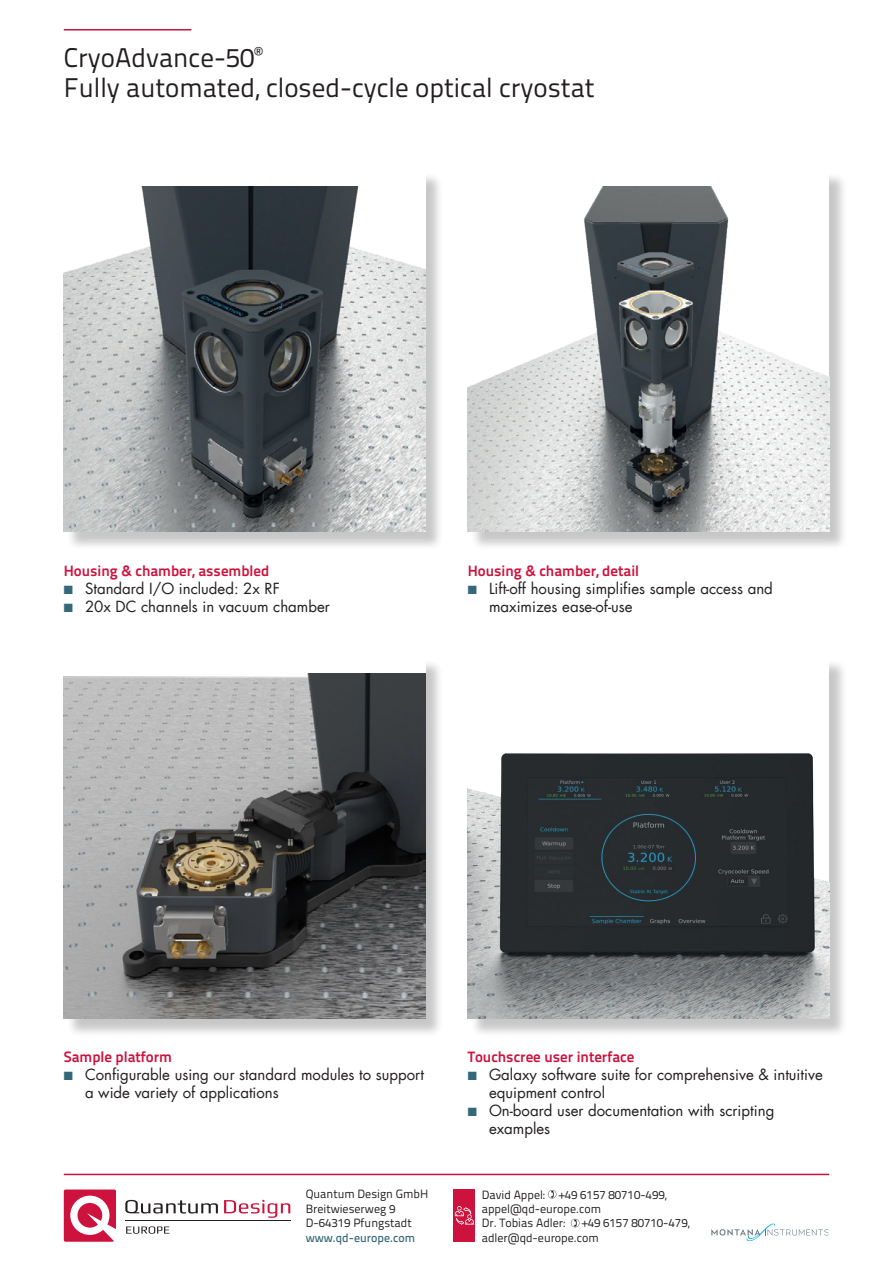
<style>
.page{position:relative;width:893px;height:1263px;background:#fff}
.page>*{position:absolute;margin:0;border:0;box-sizing:border-box;transform-origin:0 0}
.t1{font:27px/30px "Titillium Text 22 L";color:#231f20}
.t2{font:15px/18px "Futura LT";color:#231f20}
.Überschrift_2_rot{font:700 15px "Titillium Text 22 L";color:#cd123d}
.t3{font:12px/14.4px "Titillium Text 22 L";color:#231f20}
.t4{font:500 12px "Titillium Text 22 L";color:#356879}
.s1{color:#356879}
</style>
<div class="page">
<hr style="left:64px;top:29px;width:127px;height:2px;background:#cd123d">
<hr style="left:64px;top:1174px;width:765px;height:1px;background:#cd123d">
<svg style="left:64px;top:1189px;width:52px;height:53px"></svg>
<svg style="left:125px;top:1200px;width:93px;height:13px"></svg>
<svg style="left:224px;top:1200px;width:66px;height:18px"></svg>
<hr style="left:125px;top:1220px;width:166px;height:1px;background:#231f20">
<svg style="left:126px;top:1226px;width:43px;height:8px"></svg>
<svg style="left:548px;top:1190px;width:8px;height:8px"></svg>
<svg style="left:571px;top:1219px;width:8px;height:8px"></svg>
<div style="left:454px;top:1189px;width:21px;height:53px;background:#cd123d"></div>
<svg style="left:455px;top:1206px;width:19px;height:19px"></svg>
<svg style="left:711px;top:1225px;width:116px;height:15px"></svg>
<div style="left:66px;top:172px;width:378px;height:378px;background:#231f20;opacity:.25"></div>
<div style="left:64px;top:170px;width:361px;height:361px;background:#fff"></div>
<img style="left:64px;top:187px;width:361px;height:344px">
<div style="left:66px;top:659px;width:378px;height:378px;background:#231f20;opacity:.25"></div>
<div style="left:64px;top:657px;width:361px;height:361px;background:#fff"></div>
<img style="left:64px;top:674px;width:361px;height:344px">
<div style="left:470px;top:172px;width:378px;height:378px;background:#231f20;opacity:.25"></div>
<div style="left:468px;top:170px;width:361px;height:361px;background:#fff"></div>
<img style="left:468px;top:187px;width:361px;height:344px">
<div style="left:470px;top:659px;width:378px;height:378px;background:#231f20;opacity:.25"></div>
<img style="left:468px;top:659px;width:361px;height:359px">
<h1 class="t1" style="left:64px;top:41px;width:532px">CryoAdvance-50<sup>®<br></sup>Fully automated, closed-cycle optical cryostat</h1>
<p class="Überschrift_2_rot" style="left:64px;top:559px;width:207px">Housing &amp; chamber, assembled</p>
<p class="t2" style="left:64px;top:580px;width:218px"><span class="s1">■</span> Standard I/O included: 2x RF</p>
<p class="t2" style="left:64px;top:598px;width:268px"><span class="s1">■</span> 20x DC channels in vacuum chamber</p>
<p class="Überschrift_2_rot" style="left:468px;top:559px;width:173px">Housing &amp; chamber, detail</p>
<p class="t2" style="left:489px;top:580px;width:285px;text-indent:-21px"><span class="s1">■</span> Lift-off housing simplifies sample access and maximizes ease-of-use</p>
<p class="Überschrift_2_rot" style="left:64px;top:1045px;width:110px">Sample platform</p>
<p class="t2" style="left:85px;top:1066px;width:341px;text-indent:-21px"><span class="s1">■</span> Configurable using our standard modules to support a wide variety of applications</p>
<p class="t3" style="left:306px;top:1186px;width:124px">Quantum Design GmbH<br>Breitwieserweg 9<br>D-64319 Pfungstadt</p>
<p class="t4" style="left:306px;top:1228px;width:111px">www.qd-europe.com</p>
<p class="Überschrift_2_rot" style="left:468px;top:1045px;width:168px">Touchscree user interface</p>
<p class="t2" style="left:489px;top:1066px;width:335px;text-indent:-21px"><span class="s1">■</span> Galaxy software suite for comprehensive &amp; intuitive equipment control</p>
<p class="t2" style="left:489px;top:1102px;width:287px;text-indent:-21px"><span class="s1">■</span> On-board user documentation with scripting examples</p>
<p class="t3" style="left:482px;top:1186px;width:186px">David Appel: +49 6157 80710-499, appel@qd-europe.com<br>Dr. Tobias Adler:</p>
<p class="t3" style="left:482px;top:1215px;width:209px;text-indent:100px">+49 6157 80710-479, adler@qd-europe.com</p>
</div>
